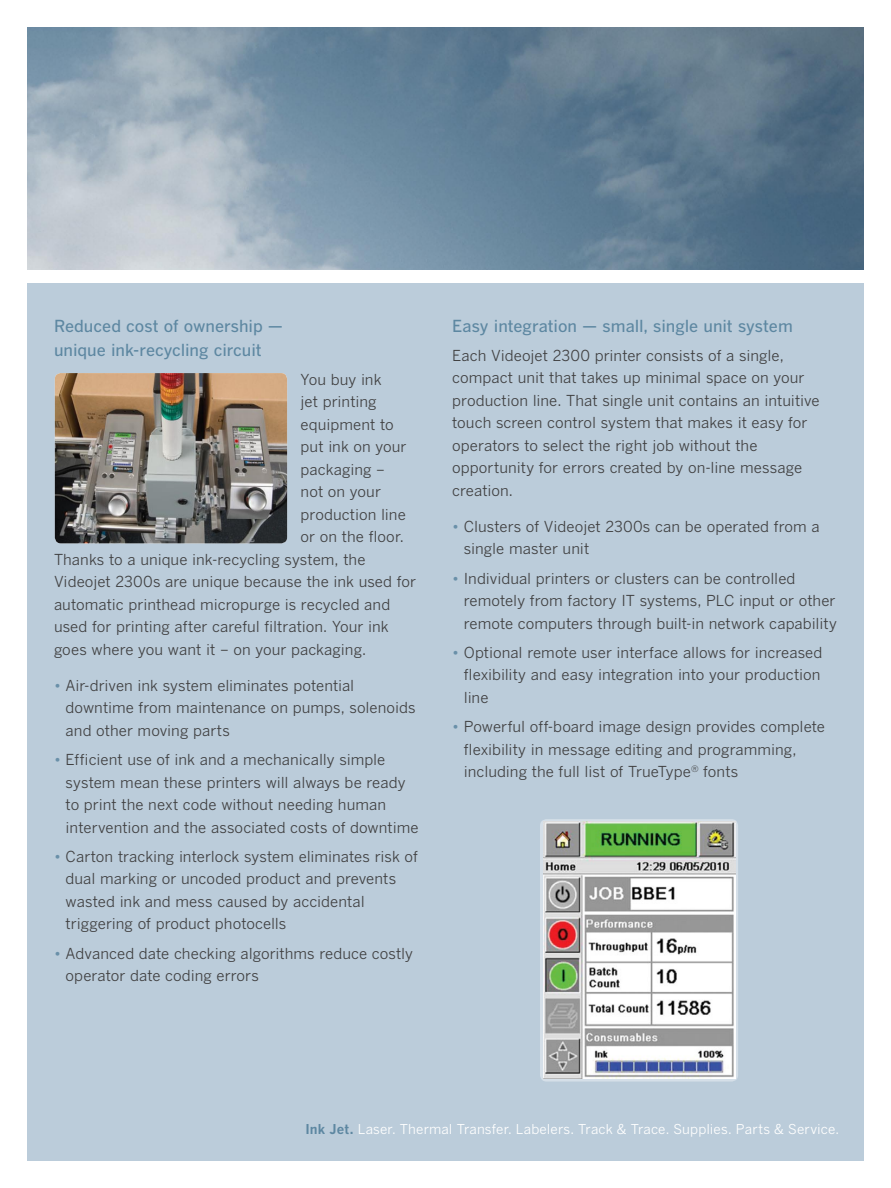
<style>
.page{position:relative;width:891px;height:1188px;background:#fff}
.page>*{position:absolute;margin:0;border:0;box-sizing:border-box;transform-origin:0 0}
.t1{font:16.5px/24px "Benton Got Med";color:#5d87a1}
.t2{font:15px/22.5px "Benton Got Reg";color:#414142}
.t3{font:13.5px "Benton Got Reg";letter-spacing:.01em;color:#fff}
.s1{color:#6a90a9}
.s2{font-family:"Benton Got Bol";color:#5d87a1}
</style>
<div class="page">
<img style="left:27px;top:27px;width:837px;height:243px">
<div style="left:27px;top:284px;width:837px;height:877px;background:#bbccda"></div>
<img style="left:55px;top:373px;width:232px;height:170px">
<div style="left:540px;top:819px;width:198px;height:263px;background:linear-gradient(to right,#d9dee3,#d9dee3);border-radius:7px"></div>
<img style="left:543px;top:822px;width:192px;height:256px">
<p class="t1" style="left:54px;top:313px;width:231px">Reduced cost of ownership — unique ink-recycling circuit</p>
<p class="t2" style="left:301px;top:368px;width:82px">You buy ink</p>
<p class="t2" style="left:301px;top:391px;width:77px">jet printing</p>
<p class="t2" style="left:301px;top:413px;width:95px">equipment to</p>
<p class="t2" style="left:301px;top:436px;width:107px">put ink on your</p>
<p class="t2" style="left:301px;top:458px;width:86px">packaging –</p>
<p class="t2" style="left:301px;top:481px;width:82px">not on your</p>
<p class="t2" style="left:301px;top:503px;width:107px">production line</p>
<p class="t2" style="left:301px;top:526px;width:105px">or on the floor.</p>
<p class="t2" style="left:54px;top:548px;width:313px">Thanks to a unique ink-recycling system, the</p>
<p class="t2" style="left:54px;top:571px;width:364px">Videojet 2300s are unique because the ink used for</p>
<p class="t2" style="left:54px;top:593px;width:338px">automatic printhead micropurge is recycled and</p>
<p class="t2" style="left:54px;top:616px;width:336px">used for printing after careful filtration. Your ink</p>
<p class="t2" style="left:54px;top:638px;width:314px">goes where you want it – on your packaging.</p>
<p class="t2" style="left:66px;top:674px;width:351px;text-indent:-12px"><span class="s1">•</span> Air-driven ink system eliminates potential downtime from maintenance on pumps, solenoids and other moving parts</p>
<p class="t2" style="left:66px;top:748px;width:354px;text-indent:-12px"><span class="s1">•</span> Efficient use of ink and a mechanically simple system mean these printers will always be ready to print the next code without needing human intervention and the associated costs of downtime</p>
<p class="t2" style="left:66px;top:845px;width:354px;text-indent:-12px"><span class="s1">•</span> Carton tracking interlock system eliminates risk of dual marking or uncoded product and prevents wasted ink and mess caused by accidental triggering of product photocells</p>
<p class="t2" style="left:66px;top:942px;width:349px;text-indent:-12px"><span class="s1">•</span> Advanced date checking algorithms reduce costly operator date coding errors</p>
<p class="t1" style="left:452px;top:313px;width:342px">Easy integration — small, single unit system</p>
<p class="t2" style="left:452px;top:344px;width:369px">Each Videojet 2300 printer consists of a single, compact unit that takes up minimal space on your production line. That single unit contains an intuitive touch screen control system that makes it easy for operators to select the right job without the opportunity for errors created by on-line message creation.</p>
<p class="t2" style="left:464px;top:515px;width:357px;text-indent:-12px"><span class="s1">•</span> Clusters of Videojet 2300s can be operated from a single master unit</p>
<p class="t2" style="left:464px;top:567px;width:375px;text-indent:-12px"><span class="s1">•</span> Individual printers or clusters can be controlled remotely from factory IT systems, PLC input or other remote computers through built-in network capability</p>
<p class="t2" style="left:464px;top:641px;width:360px;text-indent:-12px"><span class="s1">•</span> Optional remote user interface allows for increased flexibility and easy integration into your production line</p>
<p class="t2" style="left:464px;top:715px;width:363px;text-indent:-12px"><span class="s1">•</span> Powerful off-board image design provides complete flexibility in message editing and programming, including the full list of TrueType<sup>®</sup> fonts</p>
<p class="t3" style="left:305px;top:1121px;width:535px"><span class="s2">Ink Jet.</span> Laser. Thermal Transfer. Labelers. Track &amp; Trace. Supplies. Parts &amp; Service.</p>
</div>
